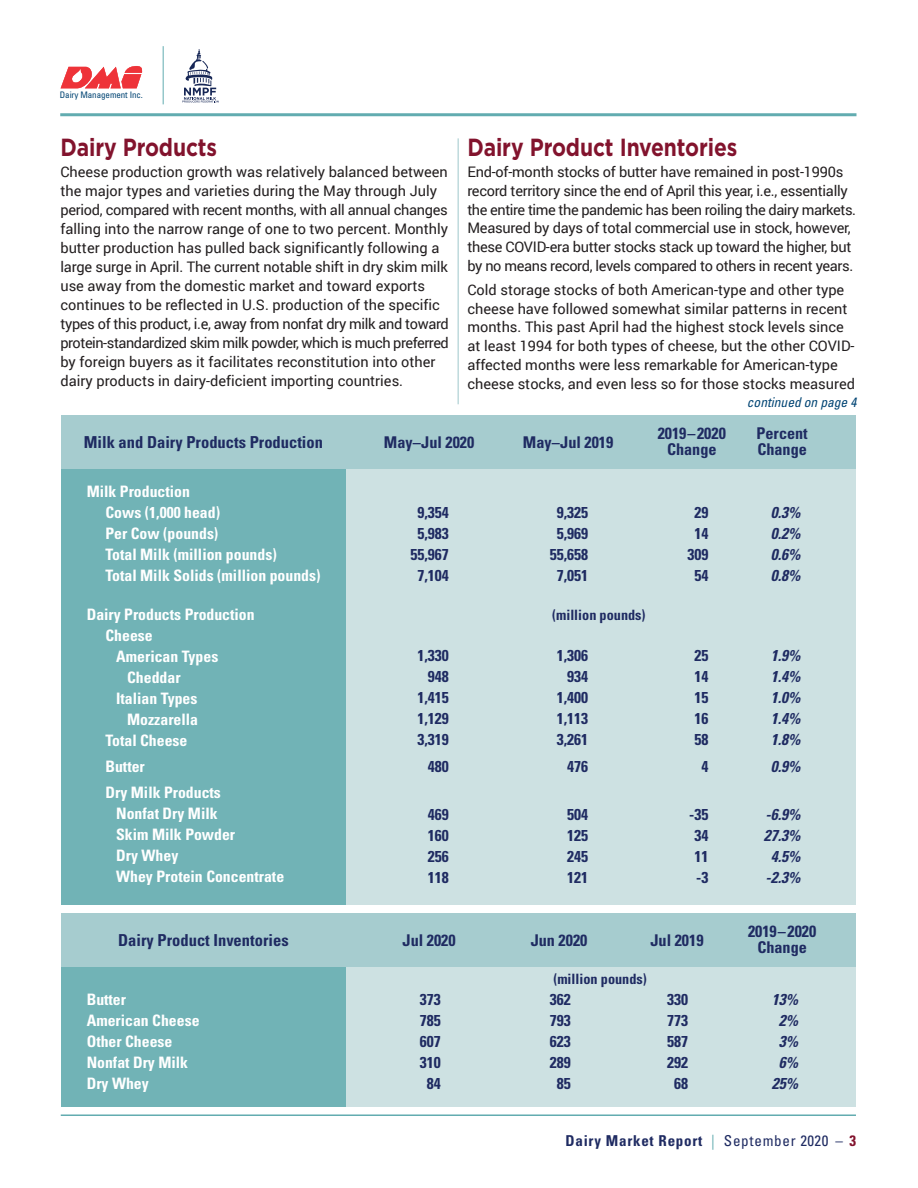
<style>
.page{position:relative;width:918px;height:1188px;background:#fff}
.page>*{position:absolute;margin:0;border:0;box-sizing:border-box;transform-origin:0 0}
.t1{font:700 24.75px "Gotham";letter-spacing:-.005em;color:#82132d;scale:.85 1}
.t2{font:700 condensed 16.5px "Univers";color:#1f2b62}
.t3{font:700 condensed 16.2px/15.8px "Univers";color:#1f2b62;text-align:center}
.t4{font:700 condensed 15.75px/21px "Univers";color:#fff}
.t5{font:700 condensed 15.75px/21px "Univers";color:#1f2b62;text-align:center}
.t6{font:italic 700 condensed 15.75px/21px "Univers";color:#1f2b62;text-align:justify}
.t7{font:700 condensed 15px "Univers";letter-spacing:.05em;color:#1f2b62}
.t8{font:14.55px/19px "Roboto";color:#231f20}
.t9{font:14.55px/18.9px "Roboto";letter-spacing:-.02em;color:#231f20}
.t10{font:700 condensed 14.25px "Univers";color:#1f2b62}
.t11{font:italic condensed 13.5px "Univers";color:#014473}
.t12{font:condensed 9px "Univers";letter-spacing:-.005em;color:#014473}
.s1{font-weight:400;color:#62acb0}
.s2{font-weight:400}
.s3{color:#82132d}
</style>
<div class="page">
<svg style="left:182px;top:49px;width:37px;height:54px"></svg>
<svg style="left:61px;top:66px;width:82px;height:22px"></svg>
<hr style="left:163px;top:46px;width:1px;height:58px;background:#62acb0">
<hr style="left:60px;top:113px;width:796px;height:3px;background:#62acb0">
<div style="left:343px;top:913px;width:513px;height:194px;background:#cde1e2"></div>
<div style="left:61px;top:913px;width:285px;height:194px;background:#71b3b6"></div>
<div style="left:343px;top:448px;width:513px;height:457px;background:#cde1e2"></div>
<div style="left:61px;top:448px;width:285px;height:457px;background:#71b3b6"></div>
<div style="left:61px;top:416px;width:795px;height:53px;background:#a6cccf"></div>
<div style="left:61px;top:913px;width:795px;height:54px;background:#a6cccf"></div>
<hr style="left:458px;top:138px;width:1px;height:266px;background:#9fc8cb">
<hr style="left:61px;top:1114px;width:795px;height:2px;background:#62acb0">
<p class="t12" style="left:60px;top:92px;width:85px">Dairy Management Inc.</p>
<h1 class="t1" style="left:60px;top:138px;width:186px">Dairy Products</h1>
<p class="t8" style="left:60px;top:162px;width:390px">Cheese production growth was relatively balanced between the major types and varieties during the May through July period, compared with recent months, with all annual changes falling into the narrow range of one to two percent. Monthly butter production has pulled back significantly following a large surge in April. The current notable shift in dry skim milk use away from the domestic market and toward exports continues to be reflected in U.S. production of the specific types of this product, i.e, away from nonfat dry milk and toward protein-standardized skim milk powder, which is much preferred by foreign buyers as it facilitates reconstitution into other dairy products in dairy-deficient importing countries.</p>
<h1 class="t1" style="left:467px;top:138px;width:319px">Dairy Product Inventories</h1>
<p class="t9" style="left:467px;top:162px;width:390px">End-of-month stocks of butter have remained in post-1990s record territory since the end of April this year, i.e., essentially the entire time the pandemic has been roiling the dairy markets.<br>Measured by days of total commercial use in stock, however, these COVID-era butter stocks stack up toward the higher, but by no means record, levels compared to others in recent years.</p>
<p class="t8" style="left:467px;top:280px;width:389px">Cold storage stocks of both American-type and other type cheese have followed somewhat similar patterns in recent months. This past April had the highest stock levels since at least 1994 for both types of cheese, but the other COVID&shy;affected months were less remarkable for American-type cheese stocks, and even less so for those stocks measured</p>
<p class="t11" style="left:747px;top:398px;width:114px">continued on page 4</p>
<p class="t2" style="left:84px;top:436px;width:241px">Milk and Dairy Products Production</p>
<p class="t3" style="left:384px;top:436px;width:92px">May–Jul 2020</p>
<p class="t3" style="left:523px;top:436px;width:92px">May–Jul 2019</p>
<p class="t3" style="left:658px;top:427px;width:70px">2019–2020<br>Change</p>
<p class="t3" style="left:757px;top:427px;width:53px;text-align:left">Percent<br>Change</p>
<p class="t4" style="left:105px;top:483px;width:216px;text-indent:-19px">Milk Production<br>Cows (1,000 head)<br>Per Cow (pounds)<br>Total Milk (million pounds)<br>Total Milk Solids (million pounds)</p>
<p class="t4" style="left:87px;top:605px;width:169px">Dairy Products Production</p>
<p class="t4" style="left:105px;top:626px;width:49px">Cheese</p>
<p class="t4" style="left:116px;top:647px;width:104px">American Types</p>
<p class="t4" style="left:127px;top:668px;width:55px">Cheddar</p>
<p class="t4" style="left:116px;top:689px;width:83px">Italian Types</p>
<p class="t4" style="left:127px;top:710px;width:72px">Mozzarella</p>
<p class="t4" style="left:105px;top:731px;width:83px">Total Cheese</p>
<p class="t4" style="left:105px;top:755px;width:117px;line-height:26.4px">Butter<br>Dry Milk Products</p>
<p class="t4" style="left:116px;top:805px;width:170px">Nonfat Dry Milk<br>Skim Milk Powder<br>Dry Whey<br>Whey Protein Concentrate</p>
<p class="t5" style="left:410px;top:504px;width:40px">9,354<br>5,983<br>55,967<br>7,104</p>
<p class="t5" style="left:417px;top:646px;width:33px;text-align:right">1,330<br>948<br>1,415<br>1,129<br>3,319</p>
<p class="t5" style="left:428px;top:758px;width:22px">480</p>
<p class="t5" style="left:428px;top:806px;width:22px;text-align:justify">469<br>160<br>256<br>118</p>
<p class="t5" style="left:550px;top:504px;width:40px">9,325<br>5,969<br>55,658<br>7,051</p>
<p class="t10" style="left:552px;top:609px;width:95px">(million pounds)</p>
<p class="t5" style="left:557px;top:646px;width:33px;text-align:right">1,306<br>934<br>1,400<br>1,113<br>3,261</p>
<p class="t5" style="left:567px;top:758px;width:22px">476</p>
<p class="t5" style="left:567px;top:806px;width:22px;text-align:justify">504<br>125<br>245<br>121</p>
<p class="t5" style="left:688px;top:504px;width:22px">29<br>14<br>309<br>54</p>
<p class="t5" style="left:695px;top:646px;width:15px;text-align:justify">25<br>14<br>15<br>16<br>58</p>
<p class="t5" style="left:702px;top:758px;width:8px">4</p>
<p class="t5" style="left:689px;top:806px;width:21px">-35<br>34<br>11 -3</p>
<p class="t6" style="left:771px;top:504px;width:34px">0.3% 0.2% 0.6% 0.8%</p>
<p class="t6" style="left:771px;top:646px;width:34px">1.9% 1.4% 1.0% 1.4% 1.8%</p>
<p class="t6" style="left:771px;top:758px;width:34px">0.9%</p>
<p class="t6" style="left:764px;top:806px;width:41px;text-align:center">-6.9%<br>27.3%<br>4.5% -2.3%</p>
<p class="t2" style="left:118px;top:934px;width:172px">Dairy Product Inventories</p>
<p class="t3" style="left:403px;top:934px;width:55px">Jul 2020</p>
<p class="t3" style="left:531px;top:934px;width:58px">Jun 2020</p>
<p class="t3" style="left:650px;top:934px;width:55px">Jul 2019</p>
<p class="t3" style="left:748px;top:925px;width:70px">2019–2020<br>Change</p>
<p class="t10" style="left:553px;top:973px;width:95px">(million pounds)</p>
<p class="t4" style="left:87px;top:991px;width:114px">Butter<br>American Cheese<br>Other Cheese<br>Nonfat Dry Milk<br>Dry Whey</p>
<p class="t5" style="left:420px;top:991px;width:22px">373<br>785<br>607<br>310<br>84</p>
<p class="t5" style="left:550px;top:991px;width:22px">362<br>793<br>623<br>289<br>85</p>
<p class="t5" style="left:667px;top:991px;width:22px">330<br>773<br>587<br>292<br>68</p>
<p class="t6" style="left:772px;top:991px;width:31px;text-align:center">13%<br>2%<br>3%<br>6%<br>25%</p>
<p class="t7" style="left:566px;top:1135px;width:292px">Dairy Market Report <span class="s1">|</span> <span class="s2">September 2020 –</span> <span class="s3">3</span></p>
</div>
